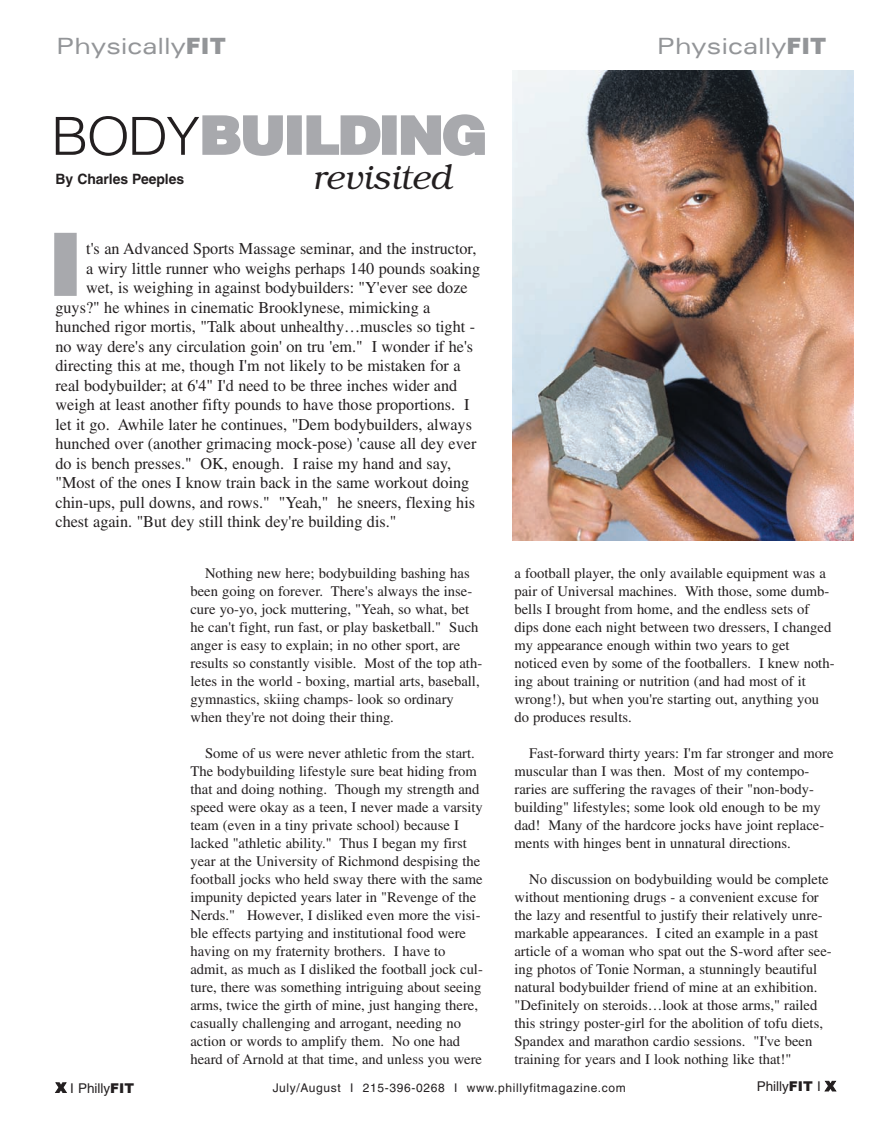
<style>
.page{position:relative;width:891px;height:1134px;background:#fff}
.page>*{position:absolute;margin:0;border:0;box-sizing:border-box;transform-origin:0 0}
.t1{font:900 84px "Switzerland";color:#a8a9ad}
.t2{font:900 52.5px "Switzerland";letter-spacing:-.04em;color:#a8a9ad;scale:1.05 1}
.t3{font:italic 300 34.8px "Bookman";color:#231f20}
.t4{font:22.5px "Univers Extended";color:#939598}
.t5{font:16.5px "Times";color:#231f20}
.t6{font:14.7px/18px "Times";color:#231f20}
.t7{font:700 14.25px "Helvetica";letter-spacing:-.005em;color:#231f20}
.t8{font:13.5px "Helvetica";color:#231f20}
.t9{font:12px "Helvetica";letter-spacing:.055em;color:#231f20}
.s1{font-family:"Arial";font-weight:900}
.s2{font-weight:300;color:#231f20}
</style>
<div class="page">
<img style="left:513px;top:70px;width:341px;height:471px">
<h3 class="t4" style="left:56px;top:32px;width:171px">Physically<span class="s1">FIT</span></h3>
<h3 class="t4" style="left:657px;top:31px;width:171px">Physically<span class="s1">FIT</span></h3>
<h2 class="t2" style="left:51px;top:101px;width:417px"><span class="s2">BODY</span>BUILDING</h2>
<p class="t7" style="left:56px;top:173px;width:130px">By Charles Peeples</p>
<h3 class="t3" style="left:313px;top:164px;width:141px">revisited</h3>
<h1 class="t1" style="left:49px;top:210px;width:34px">I</h1>
<p class="t5" style="left:86px;top:243px;width:392px">t's an Advanced Sports Massage seminar, and the instructor,</p>
<p class="t5" style="left:86px;top:262px;width:395px">a wiry little runner who weighs perhaps 140 pounds soaking</p>
<p class="t5" style="left:86px;top:282px;width:383px">wet, is weighing in against bodybuilders: "Y'ever see doze</p>
<p class="t5" style="left:55px;top:301px;width:376px">guys?" he whines in cinematic Brooklynese, mimicking a</p>
<p class="t5" style="left:55px;top:321px;width:421px">hunched rigor mortis, "Talk about unhealthy…muscles so tight -</p>
<p class="t5" style="left:55px;top:340px;width:419px">no way dere's any circulation goin' on tru 'em." I wonder if he's</p>
<p class="t5" style="left:55px;top:360px;width:407px">directing this at me, though I'm not likely to be mistaken for a</p>
<p class="t5" style="left:55px;top:379px;width:403px">real bodybuilder; at 6'4" I'd need to be three inches wider and</p>
<p class="t5" style="left:55px;top:399px;width:416px">weigh at least another fifty pounds to have those proportions. I</p>
<p class="t5" style="left:55px;top:418px;width:418px">let it go. Awhile later he continues, "Dem bodybuilders, always</p>
<p class="t5" style="left:55px;top:438px;width:422px">hunched over (another grimacing mock-pose) 'cause all dey ever</p>
<p class="t5" style="left:55px;top:457px;width:397px">do is bench presses." OK, enough. I raise my hand and say,</p>
<p class="t5" style="left:55px;top:477px;width:415px">"Most of the ones I know train back in the same workout doing</p>
<p class="t5" style="left:55px;top:496px;width:421px">chin-ups, pull downs, and rows." "Yeah," he sneers, flexing his</p>
<p class="t5" style="left:55px;top:516px;width:342px">chest again. "But dey still think dey're building dis."</p>
<p class="t6" style="left:190px;top:565px;width:293px;text-indent:15px">Nothing new here; bodybuilding bashing has been going on forever. There's always the inse&shy;cure yo-yo, jock muttering, "Yeah, so what, bet he can't fight, run fast, or play basketball." Such anger is easy to explain; in no other sport, are results so constantly visible. Most of the top ath&shy;letes in the world - boxing, martial arts, baseball, gymnastics, skiing champs- look so ordinary when they're not doing their thing.</p>
<p class="t6" style="left:190px;top:745px;width:294px;text-indent:15px">Some of us were never athletic from the start.<br>The bodybuilding lifestyle sure beat hiding from that and doing nothing. Though my strength and speed were okay as a teen, I never made a varsity team (even in a tiny private school) because I lacked "athletic ability." Thus I began my first year at the University of Richmond despising the football jocks who held sway there with the same impunity depicted years later in "Revenge of the Nerds." However, I disliked even more the visi&shy;ble effects partying and institutional food were having on my fraternity brothers. I have to admit, as much as I disliked the football jock cul&shy;ture, there was something intriguing about seeing arms, twice the girth of mine, just hanging there, casually challenging and arrogant, needing no action or words to amplify them. No one had heard of Arnold at that time, and unless you were</p>
<p class="t6" style="left:515px;top:565px;width:322px">a football player, the only available equipment was a pair of Universal machines. With those, some dumb&shy;bells I brought from home, and the endless sets of dips done each night between two dressers, I changed my appearance enough within two years to get noticed even by some of the footballers. I knew noth&shy;ing about training or nutrition (and had most of it wrong!), but when you're starting out, anything you do produces results.</p>
<p class="t6" style="left:515px;top:745px;width:321px;text-indent:15px">Fast-forward thirty years: I'm far stronger and more muscular than I was then. Most of my contempo&shy;raries are suffering the ravages of their "non-body&shy;building" lifestyles; some look old enough to be my dad! Many of the hardcore jocks have joint replace&shy;ments with hinges bent in unnatural directions.</p>
<p class="t6" style="left:515px;top:871px;width:319px;text-indent:15px">No discussion on bodybuilding would be complete without mentioning drugs - a convenient excuse for the lazy and resentful to justify their relatively unre&shy;markable appearances. I cited an example in a past article of a woman who spat out the S-word after see&shy;ing photos of Tonie Norman, a stunningly beautiful natural bodybuilder friend of mine at an exhibition. "Definitely on steroids…look at those arms," railed this stringy poster-girl for the abolition of tofu diets, Spandex and marathon cardio sessions. "I've been training for years and I look nothing like that!"</p>
<p class="t8" style="left:56px;top:1083px;width:80px"><span class="s1">X</span> I Philly<span class="s1">FIT</span></p>
<p class="t9" style="left:273px;top:1083px;width:355px">July/August I 215-396-0268 I www.phillyfitmagazine.com</p>
<p class="t8" style="left:757px;top:1081px;width:80px">Philly<span class="s1">FIT</span> I <span class="s1">X</span></p>
</div>
